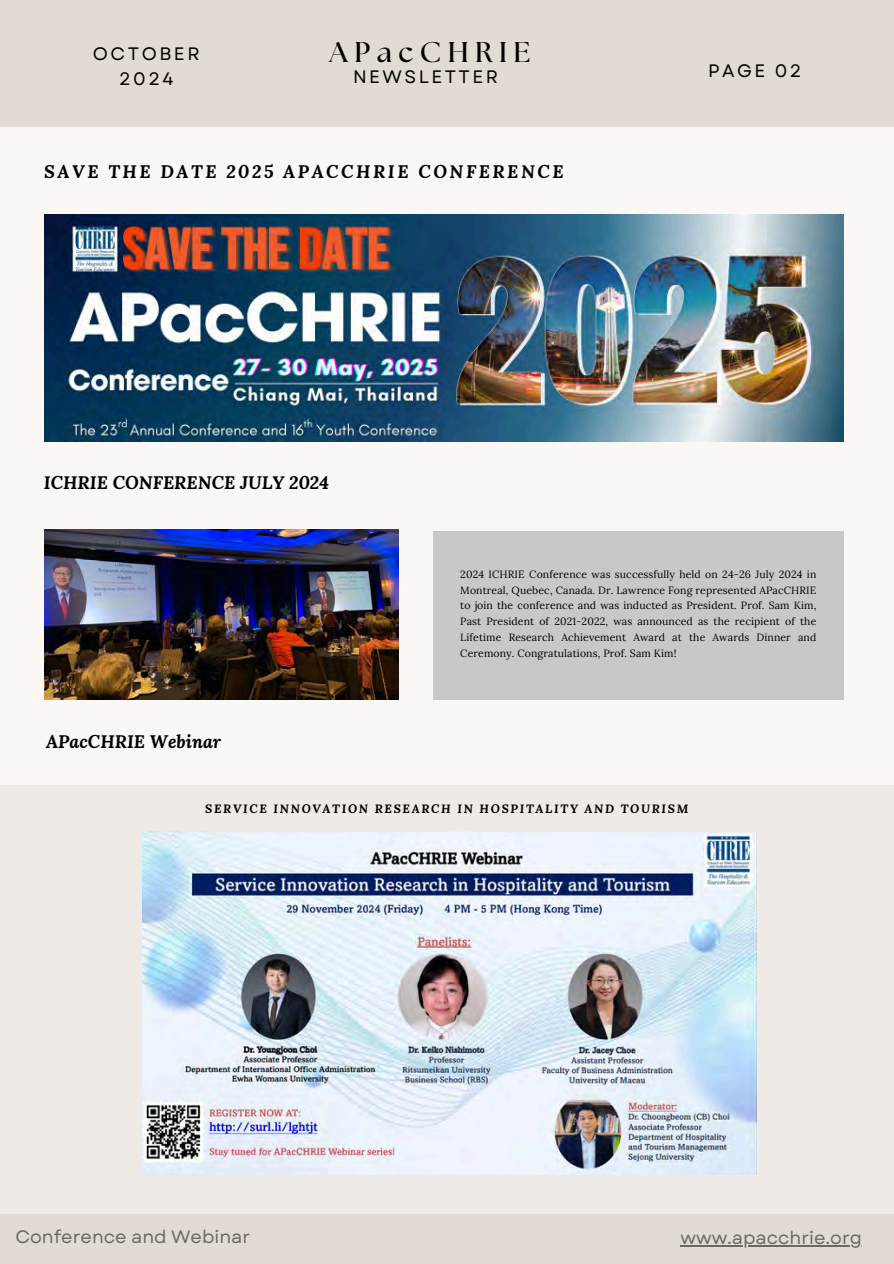
<style>
.page{position:relative;width:894px;height:1264px;background:#fff}
.page>*{position:absolute;margin:0;border:0;box-sizing:border-box;transform-origin:0 0}
.t1{font:700 28.5px "The Seasons";letter-spacing:.225em;color:#000}
.t2{font:italic 700 18px "Lora";color:#000}
.t3{font:18px "Garet";color:#686865}
.t4{font:italic 700 18px "Lora";letter-spacing:.14em;color:#000}
.t5{font:18px/24.8px "Garet";letter-spacing:.14em;color:#000;text-align:center}
.t6{font:italic 700 12px "Lora";letter-spacing:.14em;color:#000}
.t7{font:10.5px/15.8px "Lora";letter-spacing:.01em;color:#000;text-align:justify}
</style>
<div class="page">
<div style="left:0;top:0;width:893px;height:1263px;background:#faf7f5"></div>
<div style="left:0;top:785px;width:893px;height:429px;background:#efeae6"></div>
<div style="left:0;top:1214px;width:893px;height:49px;background:#e1dbd3"></div>
<div style="left:1px;top:0;width:892px;height:127px;background:#e1dbd3"></div>
<div style="left:433px;top:531px;width:410px;height:168px;background:#cac8c7"></div>
<img style="left:44px;top:214px;width:799px;height:227px">
<img style="left:44px;top:530px;width:355px;height:170px">
<img style="left:143px;top:831px;width:613px;height:343px">
<hr style="left:680px;top:1244px;width:181px;height:2px;background:#686865">
<p class="t5" style="left:93px;top:41px;width:108px">OCTOBER<br>2024</p>
<h2 class="t1" style="left:329px;top:39px;width:202px">APacCHRIE</h2>
<p class="t5" style="left:353px;top:65px;width:147px">NEWSLETTER</p>
<p class="t4" style="left:44px;top:160px;width:520px">SAVE THE DATE 2025 APACCHRIE CONFERENCE</p>
<h3 class="t2" style="left:44px;top:471px;width:286px">ICHRIE CONFERENCE JULY 2024</h3>
<h4 class="t5" style="left:707px;top:58px;width:95px">PAGE 02</h4>
<h5 class="t2" style="left:46px;top:729px;width:176px">APacCHRIE Webinar</h5>
<h2 class="t7" style="left:460px;top:566px;width:357px">2024 ICHRIE Conference was successfully held on 24-26 July 2024 in Montreal, Quebec, Canada. Dr. Lawrence Fong represented APacCHRIE to join the conference and was inducted as President. Prof. Sam Kim, Past President of 2021-2022, was announced as the recipient of the Lifetime Research Achievement Award at the Awards Dinner and Ceremony. Congratulations, Prof. Sam Kim!</h2>
<h5 class="t6" style="left:205px;top:800px;width:484px">SERVICE INNOVATION RESEARCH IN HOSPITALITY AND TOURISM</h5>
<h6 class="t3" style="left:15px;top:1223px;width:236px">Conference and Webinar</h6>
<p class="t3" style="left:680px;top:1224px;width:183px">www.apacchrie.org</p>
</div>
